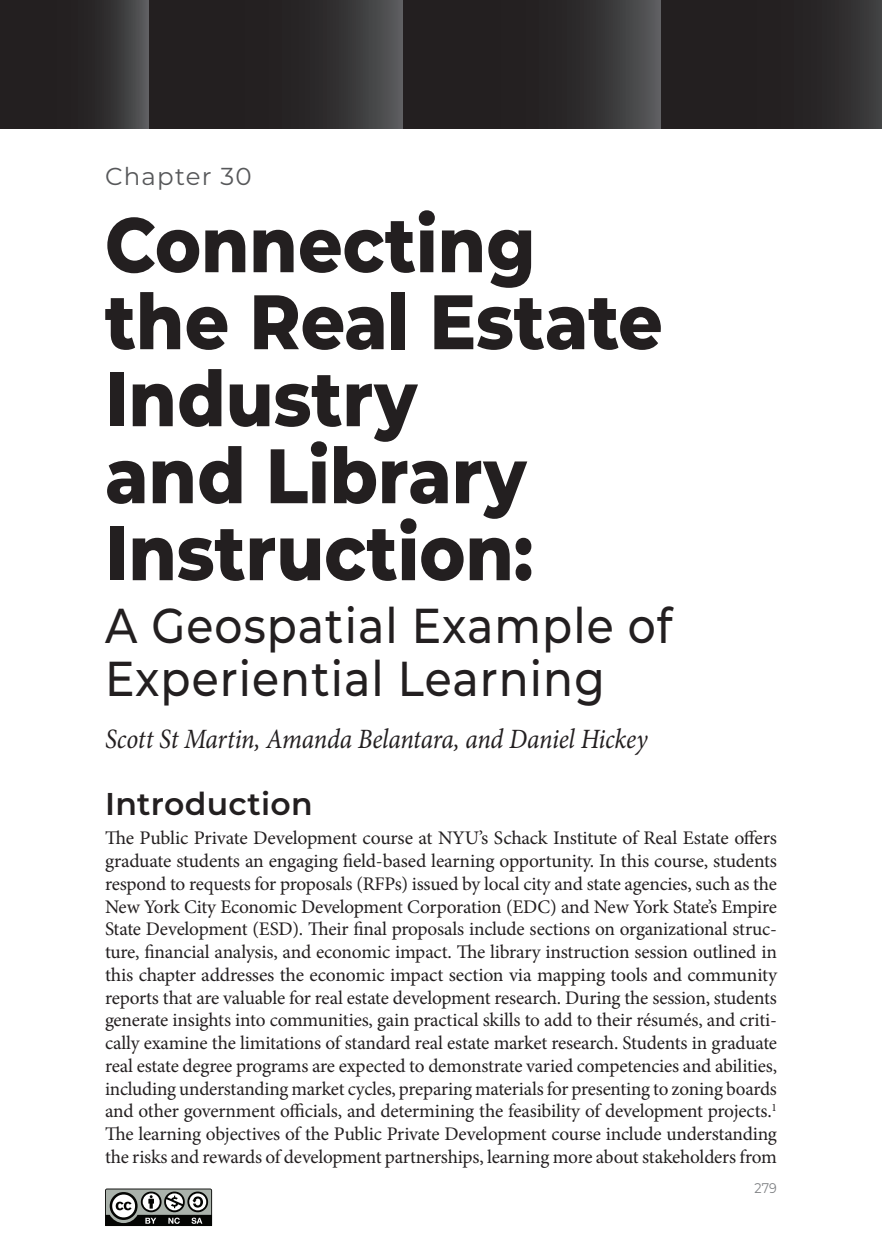
<style>
.page{position:relative;width:882px;height:1260px;background:#fff}
.page>*{position:absolute;margin:0;border:0;box-sizing:border-box;transform-origin:0 0}
.Chapter_Title{font:800 77px/77px "Montserrat";color:#231f20;scale:.9 1}
.Chapter_Subtitle{font:500 49px/52.5px "Montserrat";letter-spacing:.025em;color:#231f20;scale:.9 1}
.Heading_LevelA{font:600 31.5px "Montserrat";letter-spacing:.01em;color:#231f20}
.Chapter_Author{font:italic 28px "Minion Pro";letter-spacing:-.01em;color:#231f20;scale:.9 1}
.Chapter_Number{font:24.5px "Montserrat";letter-spacing:.05em;color:#57585a}
.BodyCopy_NoIndent{font:19.25px/22.8px "Minion Pro";letter-spacing:-.015em;color:#231f20;text-align:justify}
.t1{font:14px "Montserrat";color:#808285;scale:.9 1}
</style>
<div class="page">
<svg style="left:148px;top:0;width:255px;height:128px;background:#2d2b2c"></svg>
<svg style="left:660px;top:0;width:222px;height:128px;background:#282526"></svg>
<svg style="left:403px;top:0;width:257px;height:128px;background:#2d2a2c"></svg>
<svg style="left:0;top:0;width:148px;height:128px;background:#2d2a2b"></svg>
<svg style="left:105px;top:1189px;width:108px;height:37px"></svg>
<p class="Chapter_Number" style="left:105px;top:159px;width:148px">Chapter 30</p>
<p class="Chapter_Title" style="left:105px;top:202px;width:621px">Connecting the Real Estate<br>Industry<br>and Library<br>Instruction:</p>
<p class="Chapter_Subtitle" style="left:105px;top:598px;width:632px">A Geospatial Example of<br>Experiential Learning</p>
<p class="Chapter_Author" style="left:105px;top:720px;width:604px">Scott St Martin, Amanda Belantara, and Daniel Hickey</p>
<p class="Heading_LevelA" style="left:105px;top:781px;width:209px">Introduction</p>
<p class="BodyCopy_NoIndent" style="left:105px;top:827px;width:674px">The Public Private Development course at NYU’s Schack Institute of Real Estate offers graduate students an engaging field-based learning opportunity. In this course, students respond to requests for proposals (RFPs) issued by local city and state agencies, such as the New York City Economic Development Corporation (EDC) and New York State’s Empire State Development (ESD). Their final proposals include sections on organizational struc&shy;ture, financial analysis, and economic impact. The library instruction session outlined in this chapter addresses the economic impact section via mapping tools and community reports that are valuable for real estate development research. During the session, students generate insights into communities, gain practical skills to add to their résumés, and criti&shy;cally examine the limitations of standard real estate market research. Students in graduate real estate degree programs are expected to demonstrate varied competencies and abilities, including understanding market cycles, preparing materials for presenting to zoning boards and other government officials, and determining the feasibility of development projects.<sup>1<br></sup>The learning objectives of the Public Private Development course include understanding the risks and rewards of development partnerships, learning more about stakeholders from</p>
<p class="t1" style="left:755px;top:1179px;width:26px">279</p>
</div>
